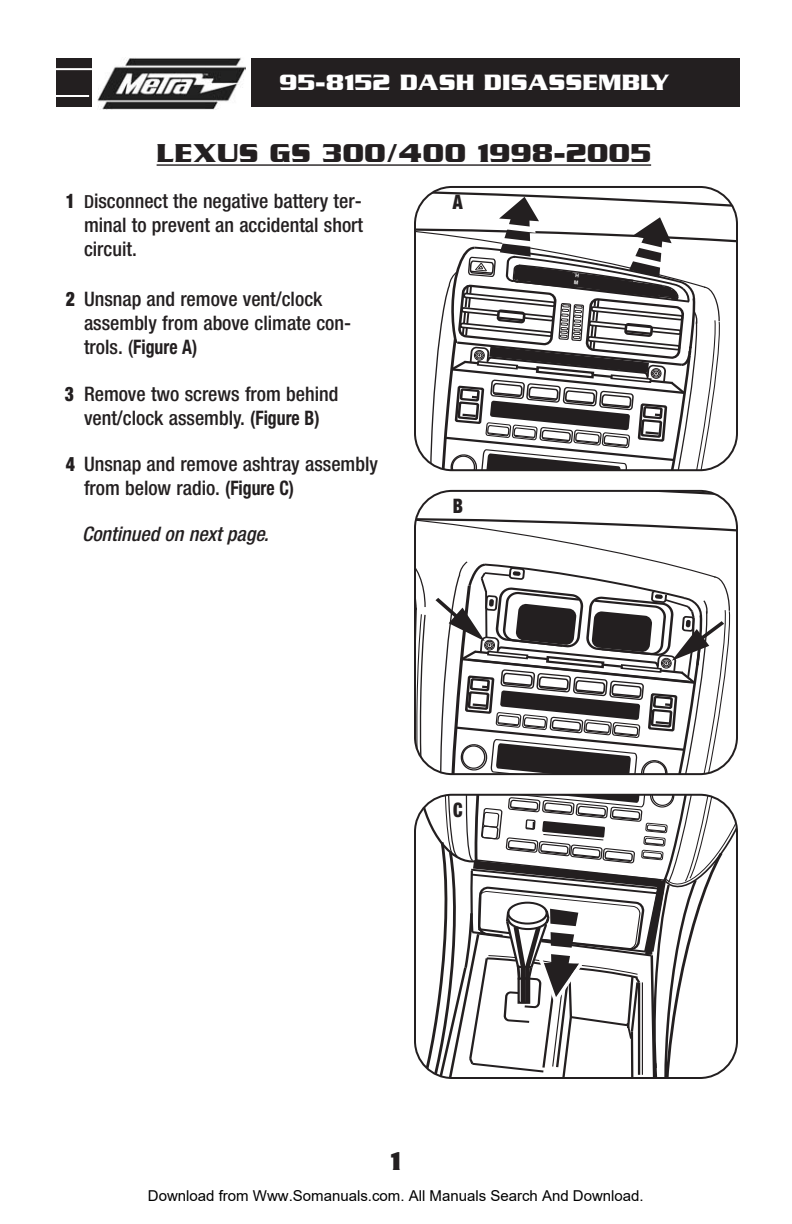
<style>
.page{position:relative;width:792px;height:1224px;background:#fff}
.page>*{position:absolute;margin:0;border:0;box-sizing:border-box;transform-origin:0 0}
.t1{font:700 28px "Serpentine ICG";color:#231f20}
.t2{font:700 28px "Serpentine ICG";color:#231f20;scale:.87 1}
.t3{font:700 24px "Serpentine ICG";color:#fff}
.t4{font:500 condensed 20px/24px "Helvetica Neue";color:#231f20}
.t5{font:italic 500 condensed 20px "Helvetica Neue";color:#231f20}
.t6{font:900 condensed 20px "Helvetica Neue";color:#231f20;scale:.89 1}
.t7{font:15px "Arial";color:#000}
.s1{font-size:18px}
.s2{font-weight:700}
</style>
<div class="page">
<div style="left:56px;top:59px;width:684px;height:48px;background:#231f20"></div>
<div style="left:93px;top:36px;width:158px;height:89px;background:#fff"></div>
<img style="left:97px;top:57px;width:148px;height:53px">
<hr style="left:0;top:95px;width:89px;height:2px;background:#fff">
<hr style="left:0;top:68px;width:92px;height:2px;background:#fff">
<hr style="left:157px;top:164px;width:494px;height:2px;background:#231f20">
<svg style="left:414px;top:490px;width:324px;height:285px"></svg>
<svg style="left:414px;top:794px;width:324px;height:285px"></svg>
<svg style="left:415px;top:188px;width:322px;height:282px"></svg>
<p class="t3" style="left:279px;top:67px;width:392px">95-8152 DASH DISASSEMBLY</p>
<h1 class="t1" style="left:157px;top:136px;width:496px">LEXUS GS 300/400 1998-2005</h1>
<p class="t6" style="left:66px;top:193px;width:12px">1</p>
<p class="t4" style="left:84px;top:190px;width:281px;text-align:justify"><span class="s1">D</span>isconnect the negative battery ter&shy;minal to prevent an accidental short circuit.</p>
<p class="t6" style="left:453px;top:195px;width:13px">A</p>
<p class="t6" style="left:66px;top:291px;width:12px">2</p>
<p class="t4" style="left:84px;top:288px;width:269px">Unsnap and remove vent/clock assembly from above climate con&shy;trols. (<span class="s2">Figure A)</span></p>
<p class="t6" style="left:65px;top:387px;width:12px">3</p>
<p class="t4" style="left:84px;top:384px;width:256px">Remove two screws from behind vent/clock assembly. <span class="s2">(Figure B)</span></p>
<p class="t6" style="left:66px;top:456px;width:12px">4</p>
<p class="t4" style="left:84px;top:453px;width:296px">Unsnap and remove ashtray assembly from below radio. <span class="s2">(Figure C)</span></p>
<p class="t6" style="left:453px;top:499px;width:13px">B</p>
<p class="t5" style="left:82px;top:527px;width:188px">Continued on next page.</p>
<p class="t6" style="left:453px;top:802px;width:12px">C</p>
<h1 class="t2" style="left:390px;top:1144px;width:13px">1</h1>
<p class="t7" style="left:148px;top:1187px;width:497px">Download from Www.Somanuals.com. All Manuals Search And Download.</p>
</div>
